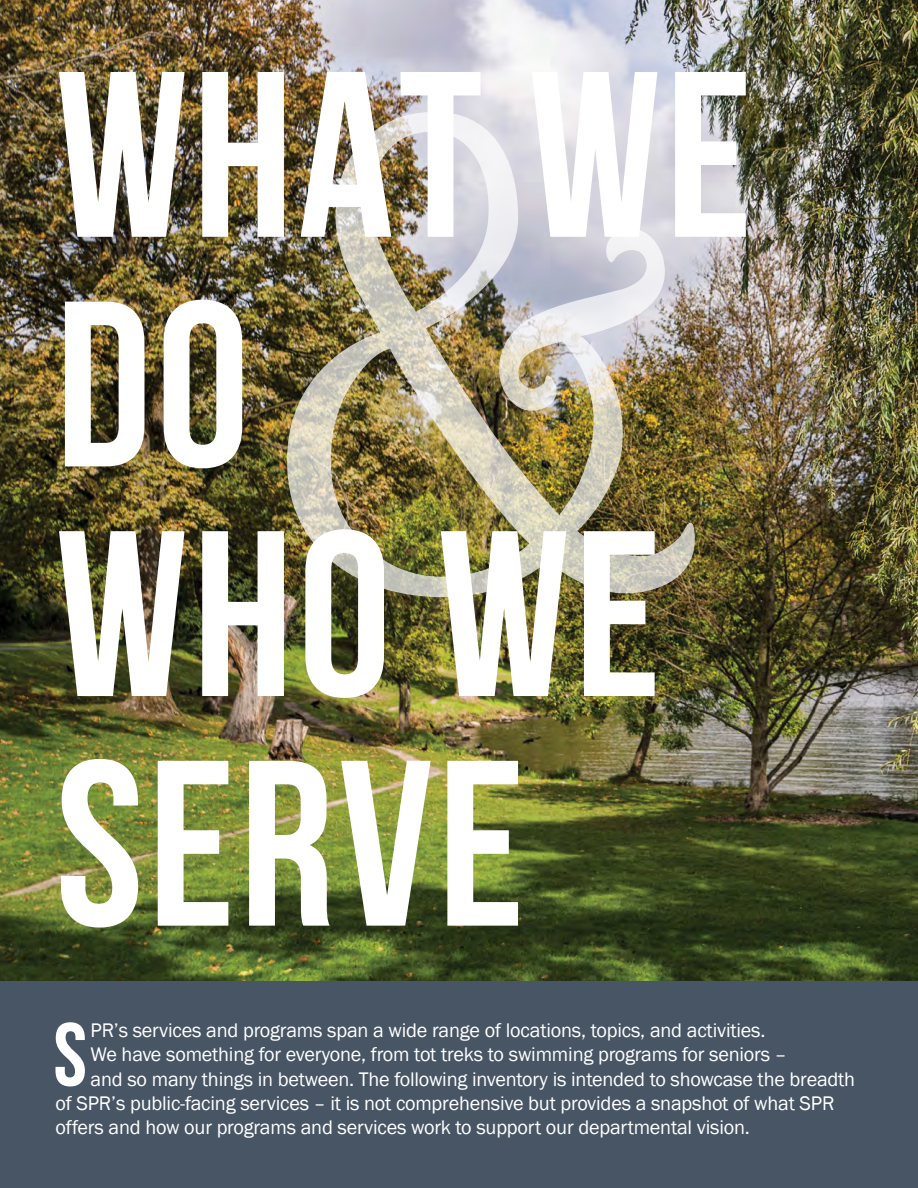
<style>
.page{position:relative;width:918px;height:1188px;background:#fff}
.page>*{position:absolute;margin:0;border:0;box-sizing:border-box;transform-origin:0 0}
.t1{font:679.95px "Harrington";color:#fff}
.t2{font:700 235.5px/229.6px "Bebas Neue";letter-spacing:.02em;color:#fff}
.t3{font:700 89.7px "Bebas Neue";color:#fff}
.t4{font:20.25px "Franklin Gothic";letter-spacing:-.01em;color:#fff}
</style>
<div class="page">
<img style="left:0;top:0;width:918px;height:981px">
<div style="left:0;top:981px;width:918px;height:207px;background:#475564"></div>
<h2 class="t2" style="left:56px;top:38px;width:698px">WHAT WE<br>DO<br>WHO WE<br>SERVE</h2>
<h1 class="t1" style="left:261px;top:-56px;width:436px">&amp;</h1>
<h3 class="t3" style="left:53px;top:1006px;width:35px">S</h3>
<p class="t4" style="left:91px;top:1018px;width:676px">PR’s services and programs span a wide range of locations, topics, and activities.</p>
<p class="t4" style="left:91px;top:1042px;width:698px">We have something for everyone, from tot treks to swimming programs for seniors –</p>
<p class="t4" style="left:91px;top:1066px;width:766px">and so many things in between. The following inventory is intended to showcase the breadth</p>
<p class="t4" style="left:56px;top:1091px;width:780px">of SPR’s public-facing services – it is not comprehensive but provides a snapshot of what SPR</p>
<p class="t4" style="left:56px;top:1115px;width:696px">offers and how our programs and services work to support our departmental vision.</p>
</div>
